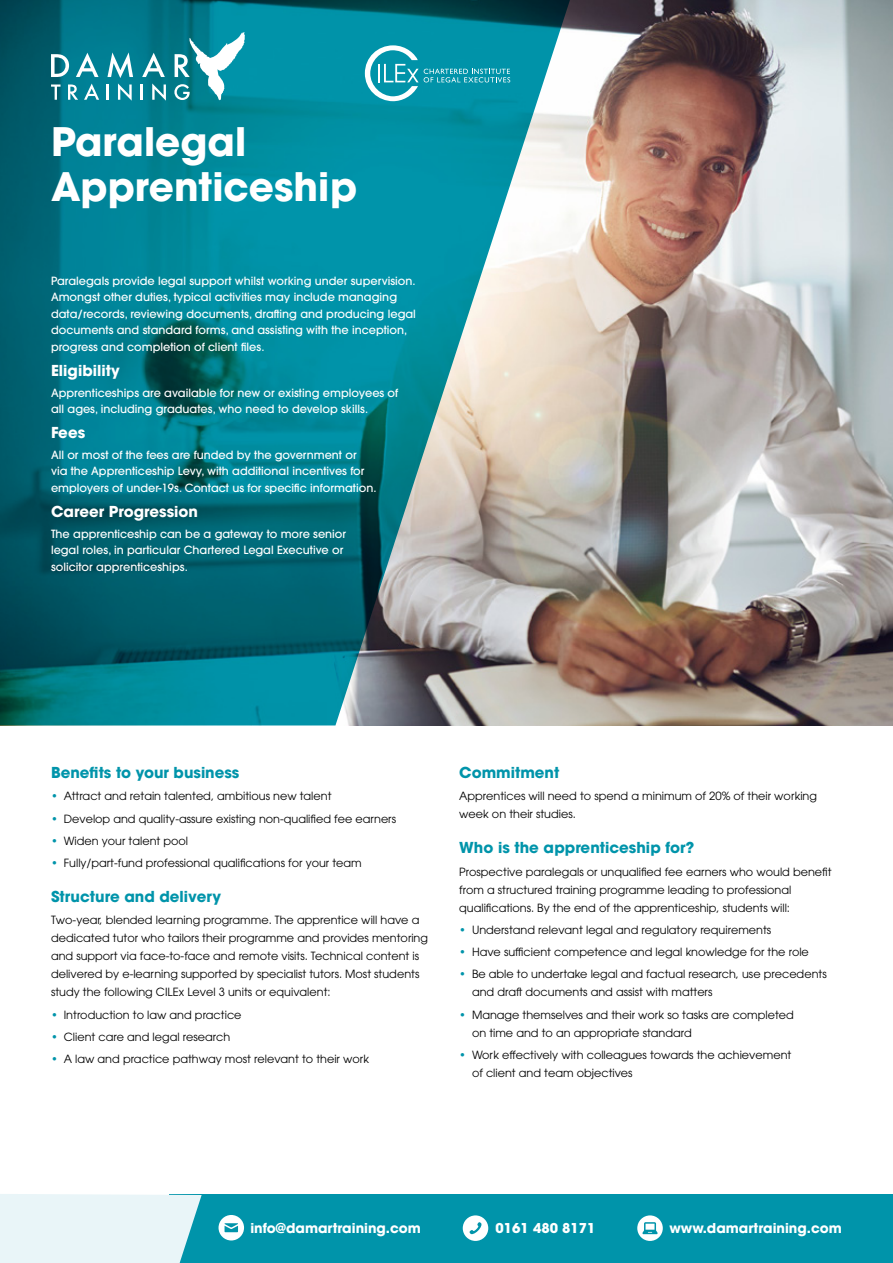
<style>
.page{position:relative;width:893px;height:1263px;background:#fff}
.page>*{position:absolute;margin:0;border:0;box-sizing:border-box;transform-origin:0 0}
.t1{font:700 39px/45px "ITC Avant Garde Pro";color:#fff}
.t2{font:700 15px "ITC Avant Garde Pro";color:#0094aa}
.t3{font:700 15px "ITC Avant Garde Pro";color:#fff}
.t4{font:700 13.5px "ITC Avant Garde Pro";color:#fff}
.t5{font:11.25px/18px "ITC Avant Garde Pro";color:#000}
.t6{font:500 11.25px/16.5px "ITC Avant Garde Pro";color:#fff}
.s1{color:#0094aa}
</style>
<div class="page">
<img style="left:574px;top:0;width:319px;height:725px">
<svg style="left:0;top:0;width:574px;height:725px;background:#2b8893"></svg>
<svg style="left:51px;top:54px;width:18px;height:23px"></svg>
<svg style="left:76px;top:53px;width:23px;height:24px"></svg>
<svg style="left:142px;top:53px;width:23px;height:24px"></svg>
<svg style="left:51px;top:84px;width:10px;height:16px"></svg>
<svg style="left:68px;top:84px;width:10px;height:16px"></svg>
<svg style="left:84px;top:84px;width:15px;height:16px"></svg>
<hr style="left:106px;top:84px;width:3px;height:16px;background:#fff">
<svg style="left:107px;top:52px;width:26px;height:49px"></svg>
<svg style="left:141px;top:84px;width:2px;height:16px"></svg>
<svg style="left:152px;top:83px;width:14px;height:18px"></svg>
<svg style="left:174px;top:32px;width:71px;height:69px"></svg>
<div style="left:169px;top:1195px;width:724px;height:68px;background:#0094aa"></div>
<div style="left:219px;top:1215px;width:25px;height:25px;background:#fff;border-radius:50%"></div>
<svg style="left:224px;top:1223px;width:14px;height:9px"></svg>
<div style="left:463px;top:1215px;width:25px;height:26px;background:#fff;border-radius:50%"></div>
<svg style="left:469px;top:1222px;width:13px;height:13px"></svg>
<svg style="left:637px;top:1215px;width:26px;height:26px"></svg>
<svg style="left:642px;top:1222px;width:15px;height:12px"></svg>
<div style="left:0;top:1194px;width:202px;height:69px;background:#e9f5f8"></div>
<svg style="left:365px;top:45px;width:145px;height:56px;background:#24a2b5"></svg>
<h1 class="t1" style="left:51px;top:119px;width:308px">Paralegal<br>Apprenticeship</h1>
<p class="t6" style="left:51px;top:272px;width:366px">Paralegals provide legal support whilst working under supervision.<br>Amongst other duties, typical activities may include managing data/records, reviewing documents, drafting and producing legal documents and standard forms, and assisting with the inception, progress and completion of client files.</p>
<h2 class="t3" style="left:51px;top:360px;width:70px">Eligibility</h2>
<p class="t6" style="left:51px;top:384px;width:349px">Apprenticeships are available for new or existing employees of all ages, including graduates, who need to develop skills.</p>
<h2 class="t3" style="left:51px;top:422px;width:36px">Fees</h2>
<p class="t6" style="left:51px;top:446px;width:327px">All or most of the fees are funded by the government or<br>via the Apprenticeship Levy, with additional incentives for employers of under-19s. Contact us for specific information.</p>
<h2 class="t3" style="left:51px;top:501px;width:148px">Career Progression</h2>
<p class="t6" style="left:51px;top:525px;width:297px">The apprenticeship can be a gateway to more senior legal roles, in particular Chartered Legal Executive or solicitor apprenticeships.</p>
<h2 class="t2" style="left:51px;top:762px;width:190px">Benefits to your business</h2>
<p class="t5" style="left:51px;top:787px;width:282px"><span class="s1">•</span> Attract and retain talented, ambitious new talent</p>
<p class="t5" style="left:51px;top:809px;width:347px"><span class="s1">•</span> Develop and quality-assure existing non-qualified fee earners</p>
<p class="t5" style="left:51px;top:831px;width:139px"><span class="s1">•</span> Widen your talent pool</p>
<p class="t5" style="left:51px;top:854px;width:312px"><span class="s1">•</span> Fully/part-fund professional qualifications for your team</p>
<h2 class="t2" style="left:51px;top:886px;width:172px">Structure and delivery</h2>
<p class="t5" style="left:51px;top:911px;width:379px">Two-year, blended learning programme. The apprentice will have a dedicated tutor who tailors their programme and provides mentoring and support via face-to-face and remote visits. Technical content is delivered by e-learning supported by specialist tutors. Most students study the following CILEx Level 3 units or equivalent:</p>
<p class="t5" style="left:51px;top:1005px;width:192px"><span class="s1">•</span> Introduction to law and practice</p>
<p class="t5" style="left:51px;top:1027px;width:181px"><span class="s1">•</span> Client care and legal research</p>
<p class="t5" style="left:51px;top:1050px;width:320px"><span class="s1">•</span> A law and practice pathway most relevant to their work</p>
<h2 class="t2" style="left:459px;top:762px;width:102px">Commitment</h2>
<p class="t5" style="left:459px;top:787px;width:359px">Apprentices will need to spend a minimum of 20% of their working week on their studies.</p>
<h2 class="t2" style="left:459px;top:838px;width:237px">Who is the apprenticeship for?</h2>
<p class="t5" style="left:459px;top:862px;width:374px">Prospective paralegals or unqualified fee earners who would benefit from a structured training programme leading to professional qualifications. By the end of the apprenticeship, students will:</p>
<p class="t5" style="left:459px;top:920px;width:313px"><span class="s1">•</span> Understand relevant legal and regulatory requirements</p>
<p class="t5" style="left:459px;top:943px;width:351px"><span class="s1">•</span> Have sufficient competence and legal knowledge for the role</p>
<p class="t5" style="left:472px;top:965px;width:356px;text-indent:-13px"><span class="s1">•</span> Be able to undertake legal and factual research, use precedents and draft documents and assist with matters</p>
<p class="t5" style="left:472px;top:1005px;width:323px;text-indent:-13px"><span class="s1">•</span> Manage themselves and their work so tasks are completed on time and to an appropriate standard</p>
<p class="t5" style="left:472px;top:1045px;width:321px;text-indent:-13px"><span class="s1">•</span> Work effectively with colleagues towards the achievement of client and team objectives</p>
<p class="t4" style="left:250px;top:1218px;width:172px">info@damartraining.com</p>
<p class="t4" style="left:495px;top:1219px;width:102px">0161 480 8171</p>
<p class="t4" style="left:669px;top:1219px;width:174px">www.damartraining.com</p>
</div>
